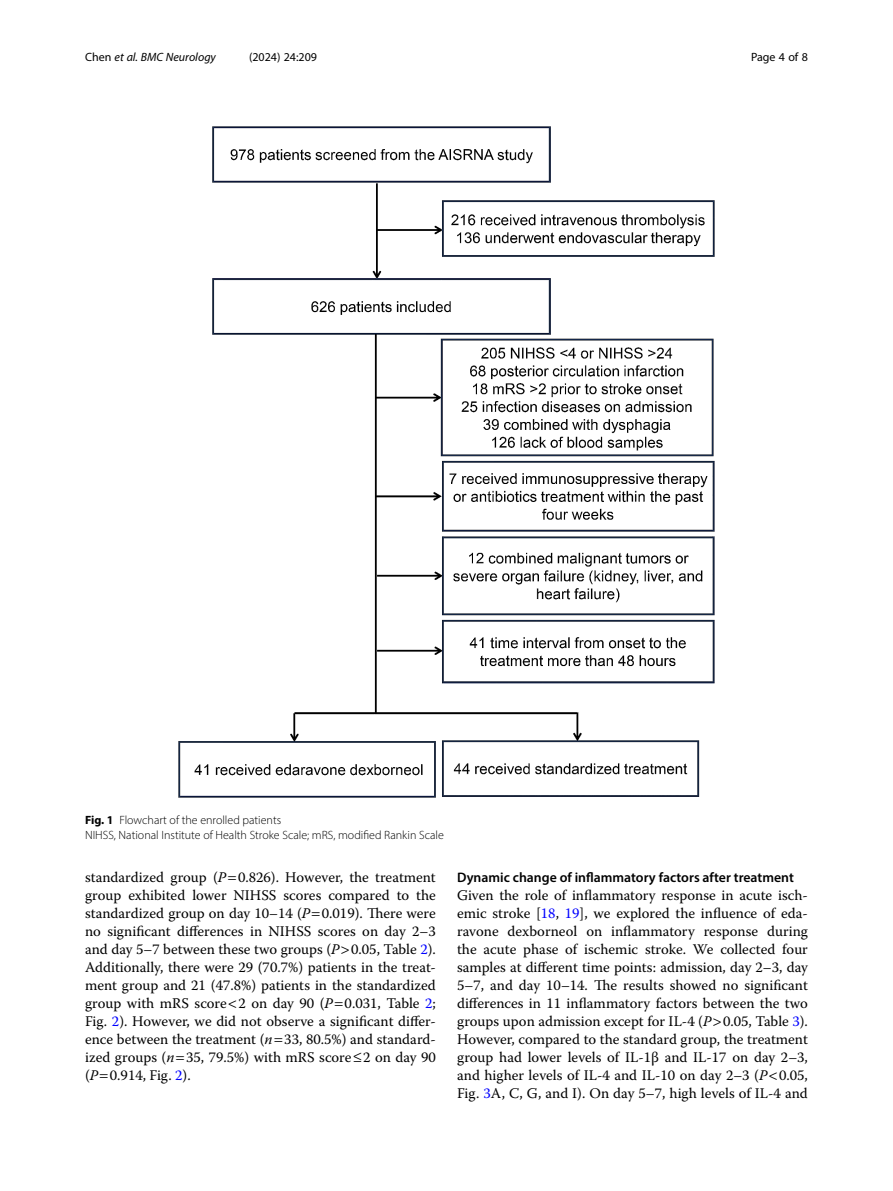
<style>
.page{position:relative;width:893px;height:1191px;background:#fff}
.page>*{position:absolute;margin:0;border:0;box-sizing:border-box;transform-origin:0 0}
.Body_Text{font:14.7px/18px "Warnock Pro";color:#000;text-align:justify}
.Head_2{font:600 13.8px "Myriad Pro";color:#000}
.Figure_Caption{font:300 12px "Myriad Pro";color:#000}
.t1{font:italic 12px "Myriad Pro";color:#000}
.t2{font:12px "Myriad Pro";color:#000}
.s1{font-style:normal}
.s2{font-weight:700}
.s3{font-style:italic}
.s4{color:#00f}
</style>
<div class="page">
<img style="left:178px;top:126px;width:536px;height:671px">
<p class="t1" style="left:85px;top:50px;width:132px"><span class="s1">Chen</span> et al. BMC Neurology</p>
<p class="t2" style="left:249px;top:50px;width:70px">(2024) 24:209</p>
<p class="t2" style="left:751px;top:50px;width:58px">Page 4 of 8</p>
<p class="Figure_Caption" style="left:85px;top:813px;width:198px"><span class="s2">Fig. 1</span> Flowchart of the enrolled patients</p>
<p class="Figure_Caption" style="left:85px;top:828px;width:360px">NIHSS, National Institute of Health Stroke Scale; mRS, modified Rankin Scale</p>
<p class="Body_Text" style="left:85px;top:868px;width:352px">standardized group (<span class="s3">P</span> 0.826). However, the treatment group exhibited lower NIHSS scores compared to the standardized group on day 10–14 (<span class="s3">P</span> 0.019). There were no significant differences in NIHSS scores on day 2–3 and day 5–7 between these two groups (<span class="s3">P</span> 0.05, Table <span class="s4">2</span>).<br>Additionally, there were 29 (70.7%) patients in the treat&shy;ment group and 21 (47.8%) patients in the standardized group with mRS score 2 on day 90 (<span class="s3">P</span> 0.031, Table <span class="s4">2</span>; Fig. <span class="s4">2</span>). However, we did not observe a significant differ&shy;ence between the treatment (<span class="s3">n</span> 33, 80.5%) and standard&shy;ized groups (<span class="s3">n</span> 35, 79.5%) with mRS score≤2 on day 90 (<span class="s3">P</span> 0.914, Fig. <span class="s4">2</span>).</p>
<p class="Head_2" style="left:457px;top:869px;width:338px">Dynamic change of inflammatory factors after treatment</p>
<p class="Body_Text" style="left:457px;top:886px;width:352px">Given the role of inflammatory response in acute isch&shy;emic stroke [<span class="s4">18</span>, <span class="s4">19</span>], we explored the influence of eda&shy;ravone dexborneol on inflammatory response during the acute phase of ischemic stroke. We collected four samples at different time points: admission, day 2–3, day 5–7, and day 10–14. The results showed no significant differences in 11 inflammatory factors between the two groups upon admission except for IL-4 (<span class="s3">P</span> 0.05, Table <span class="s4">3</span>).<br>However, compared to the standard group, the treatment group had lower levels of IL-1β and IL-17 on day 2–3, and higher levels of IL-4 and IL-10 on day 2–3 (<span class="s3">P</span> 0.05, Fig. <span class="s4">3</span>A, C, G, and I). On day 5–7, high levels of IL-4 and</p>
</div>
